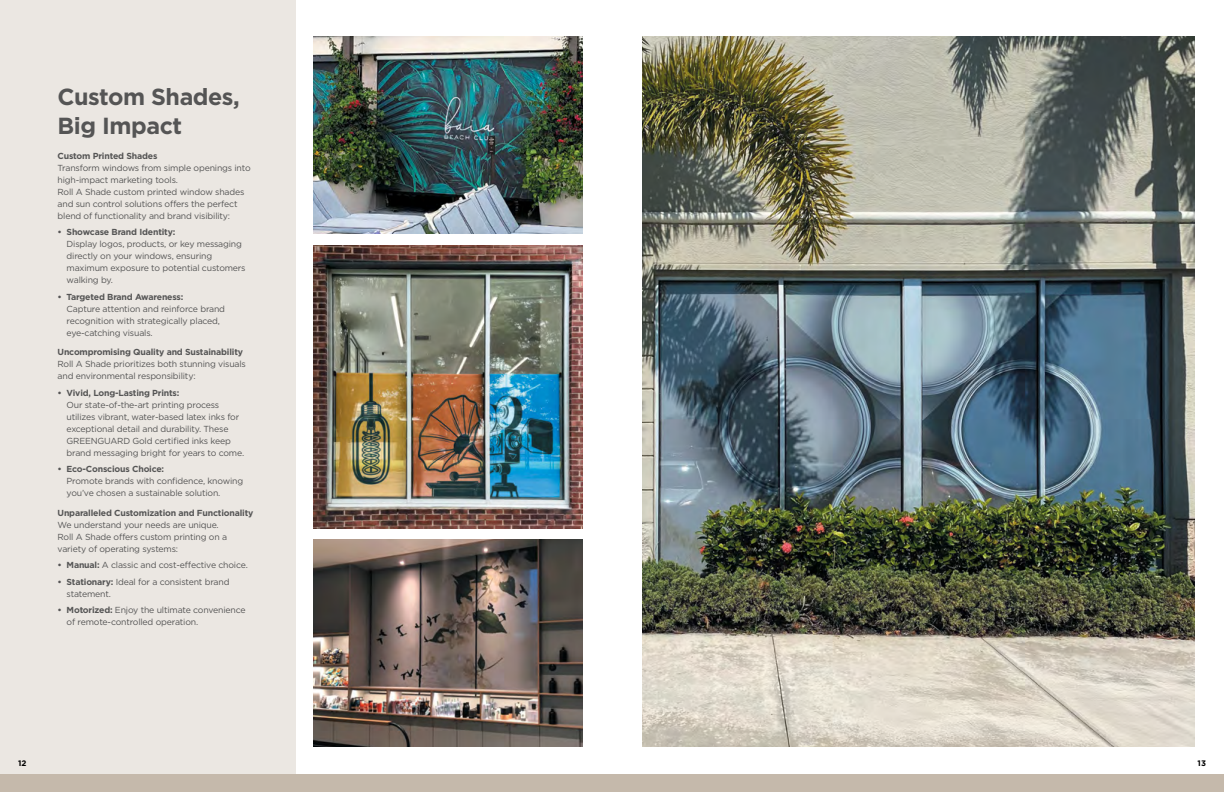
<style>
.page{position:relative;width:1224px;height:792px;background:#fff}
.page>*{position:absolute;margin:0;border:0;box-sizing:border-box;transform-origin:0 0}
.t1{font:700 23.3px/28.8px "Gotham";letter-spacing:-.02em;color:#555}
.t2{font:8.8px/12px "Gotham";letter-spacing:-.02em;color:#555}
.t3{font:700 8.8px "Gotham";letter-spacing:-.02em;color:#555}
.t4{font:700 8px "Gotham";color:#000}
.s1{font-weight:700}
</style>
<div class="page">
<div style="left:0;top:0;width:295px;height:792px;background:#ebe7e2"></div>
<div style="left:0;top:774px;width:1224px;height:18px;background:#c5b9ab"></div>
<img style="left:642px;top:36px;width:552px;height:711px">
<img style="left:313px;top:36px;width:270px;height:198px">
<img style="left:313px;top:540px;width:270px;height:207px">
<img style="left:313px;top:245px;width:270px;height:283px">
<h1 class="t1" style="left:58px;top:82px;width:184px">Custom Shades,<br>Big Impact</h1>
<p class="t3" style="left:58px;top:150px;width:101px">Custom Printed Shades</p>
<p class="t2" style="left:58px;top:161px;width:195px">Transform windows from simple openings into high-impact marketing tools.<br>Roll A Shade custom printed window shades and sun control solutions offers the perfect blend of functionality and brand visibility:</p>
<p class="t3" style="left:58px;top:226px;width:119px">• Showcase Brand Identity:</p>
<p class="t2" style="left:67px;top:238px;width:181px">Display logos, products, or key messaging directly on your windows, ensuring maximum exposure to potential customers walking by.</p>
<p class="t3" style="left:58px;top:291px;width:127px">• Targeted Brand Awareness:</p>
<p class="t2" style="left:67px;top:302px;width:160px">Capture attention and reinforce brand recognition with strategically placed, eye-catching visuals.</p>
<p class="t3" style="left:58px;top:346px;width:187px">Uncompromising Quality and Sustainability</p>
<p class="t2" style="left:58px;top:358px;width:190px">Roll A Shade prioritizes both stunning visuals and environmental responsibility:</p>
<p class="t3" style="left:58px;top:387px;width:123px">• Vivid, Long-Lasting Prints:</p>
<p class="t2" style="left:67px;top:398px;width:179px">Our state-of-the-art printing process utilizes vibrant, water-based latex inks for exceptional detail and durability. These GREENGUARD Gold certified inks keep brand messaging bright for years to come.</p>
<p class="t3" style="left:58px;top:463px;width:108px">• Eco-Conscious Choice:</p>
<p class="t2" style="left:67px;top:475px;width:178px">Promote brands with confidence, knowing you’ve chosen a sustainable solution.</p>
<p class="t3" style="left:58px;top:507px;width:197px">Unparalleled Customization and Functionality</p>
<p class="t2" style="left:58px;top:518px;width:171px">We understand your needs are unique.<br>Roll A Shade offers custom printing on a variety of operating systems:</p>
<p class="t2" style="left:58px;top:559px;width:192px"><span class="s1">• Manual:</span> A classic and cost-effective choice.</p>
<p class="t2" style="left:67px;top:575px;width:164px;text-indent:-9px"><span class="s1">• Stationary:</span> Ideal for a consistent brand statement.</p>
<p class="t2" style="left:67px;top:604px;width:180px;text-indent:-9px"><span class="s1">• Motorized:</span> Enjoy the ultimate convenience of remote-controlled operation.</p>
<p class="t4" style="left:18px;top:758px;width:10px">12</p>
<p class="t4" style="left:1198px;top:758px;width:10px">13</p>
</div>
